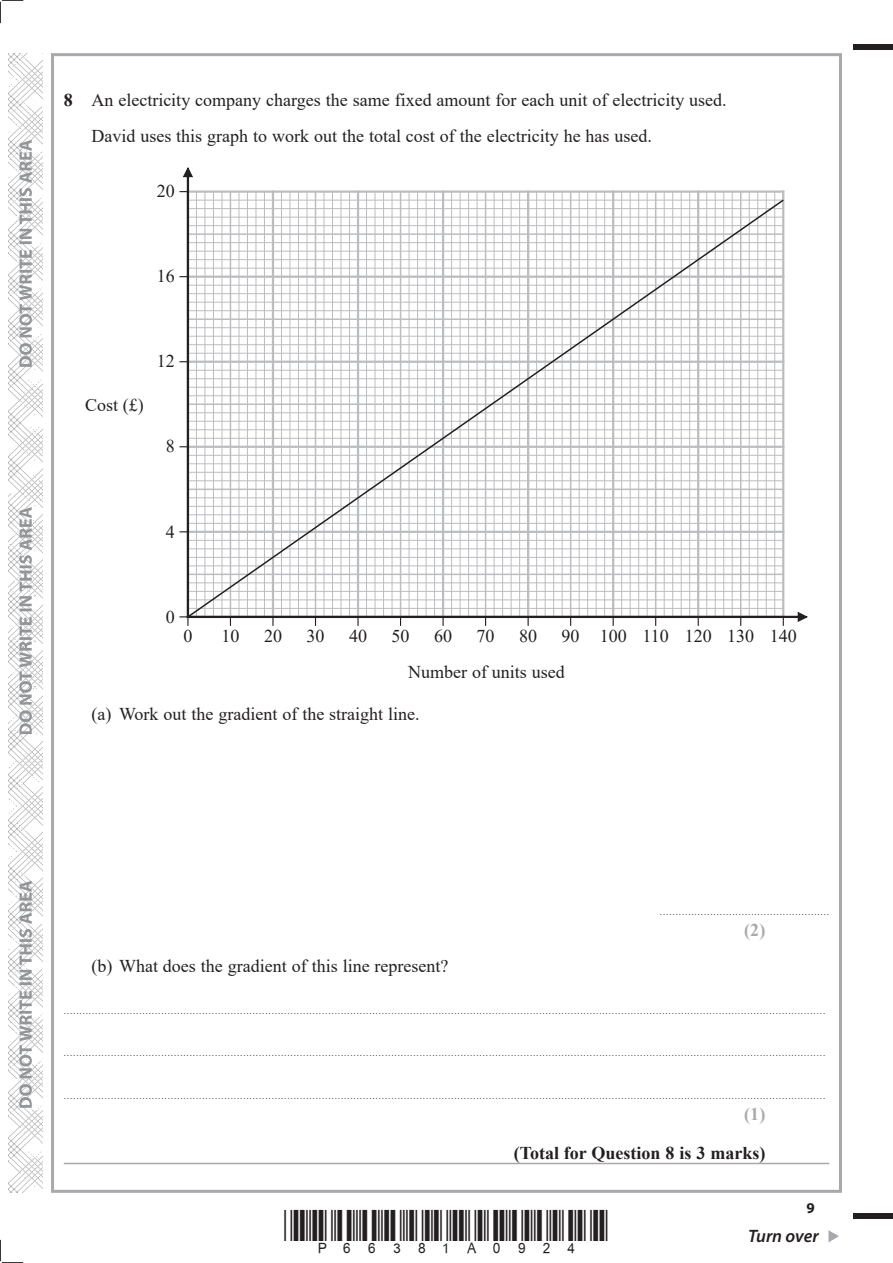
<style>
.page{position:relative;width:893px;height:1263px;background:#fff}
.page>*{position:absolute;margin:0;border:0;box-sizing:border-box;transform-origin:0 0}
.t1{font:18px/36px "Times New Roman";color:#231f20}
.t2{font:700 18px "Times New Roman";color:#231f20}
.t3{font:italic 600 18px "Myriad Pro";letter-spacing:-.005em;color:#231f20}
.t4{font:700 18px "Times New Roman";color:#a8a9ad}
.t5{font:700 15px "Myriad Pro";color:#231f20}
.t6{font:9px "Times New Roman";color:#231f20}
.s1{font-weight:700}
</style>
<div class="page">
<img style="left:9px;top:53px;width:34px;height:1140px">
<svg style="left:828px;top:1230px;width:11px;height:12px"></svg>
<div style="left:853px;top:44px;width:40px;height:5px;background:#231f20"></div>
<div style="left:853px;top:1214px;width:40px;height:5px;background:#231f20"></div>
<svg style="left:0;top:0;width:23px;height:23px"></svg>
<svg style="left:0;top:1240px;width:23px;height:23px"></svg>
<svg style="left:19px;top:140px;width:13px;height:968px"></svg>
<hr style="left:64px;top:1163px;width:765px;height:1px;background:#a8a9ad">
<hr style="left:196px;top:192px;width:1px;height:425px;background:#bcbdc0">
<hr style="left:205px;top:192px;width:1px;height:425px;background:#bcbdc0">
<hr style="left:213px;top:192px;width:1px;height:425px;background:#bcbdc0">
<hr style="left:222px;top:192px;width:1px;height:425px;background:#bcbdc0">
<hr style="left:230px;top:192px;width:1px;height:425px;background:#bcbdc0">
<hr style="left:239px;top:192px;width:1px;height:425px;background:#bcbdc0">
<hr style="left:247px;top:192px;width:1px;height:425px;background:#bcbdc0">
<hr style="left:256px;top:192px;width:1px;height:425px;background:#bcbdc0">
<hr style="left:264px;top:192px;width:1px;height:425px;background:#bcbdc0">
<hr style="left:272px;top:192px;width:2px;height:425px;background:#bcbdc0">
<hr style="left:281px;top:192px;width:1px;height:425px;background:#bcbdc0">
<hr style="left:290px;top:192px;width:1px;height:425px;background:#bcbdc0">
<hr style="left:298px;top:192px;width:1px;height:425px;background:#bcbdc0">
<hr style="left:307px;top:192px;width:1px;height:425px;background:#bcbdc0">
<hr style="left:315px;top:192px;width:1px;height:425px;background:#bcbdc0">
<hr style="left:324px;top:192px;width:1px;height:425px;background:#bcbdc0">
<hr style="left:332px;top:192px;width:1px;height:425px;background:#bcbdc0">
<hr style="left:341px;top:192px;width:1px;height:425px;background:#bcbdc0">
<hr style="left:349px;top:192px;width:1px;height:425px;background:#bcbdc0">
<hr style="left:357px;top:192px;width:2px;height:425px;background:#bcbdc0">
<hr style="left:366px;top:192px;width:1px;height:425px;background:#bcbdc0">
<hr style="left:375px;top:192px;width:1px;height:425px;background:#bcbdc0">
<hr style="left:383px;top:192px;width:1px;height:425px;background:#bcbdc0">
<hr style="left:392px;top:192px;width:1px;height:425px;background:#bcbdc0">
<hr style="left:400px;top:192px;width:1px;height:425px;background:#bcbdc0">
<hr style="left:409px;top:192px;width:1px;height:425px;background:#bcbdc0">
<hr style="left:417px;top:192px;width:1px;height:425px;background:#bcbdc0">
<hr style="left:426px;top:192px;width:1px;height:425px;background:#bcbdc0">
<hr style="left:434px;top:192px;width:1px;height:425px;background:#bcbdc0">
<hr style="left:442px;top:192px;width:2px;height:425px;background:#bcbdc0">
<hr style="left:451px;top:192px;width:1px;height:425px;background:#bcbdc0">
<hr style="left:460px;top:192px;width:1px;height:425px;background:#bcbdc0">
<hr style="left:468px;top:192px;width:1px;height:425px;background:#bcbdc0">
<hr style="left:477px;top:192px;width:1px;height:425px;background:#bcbdc0">
<hr style="left:485px;top:192px;width:1px;height:425px;background:#bcbdc0">
<hr style="left:494px;top:192px;width:1px;height:425px;background:#bcbdc0">
<hr style="left:502px;top:192px;width:1px;height:425px;background:#bcbdc0">
<hr style="left:511px;top:192px;width:1px;height:425px;background:#bcbdc0">
<hr style="left:519px;top:192px;width:1px;height:425px;background:#bcbdc0">
<hr style="left:527px;top:192px;width:2px;height:425px;background:#bcbdc0">
<hr style="left:536px;top:192px;width:1px;height:425px;background:#bcbdc0">
<hr style="left:545px;top:192px;width:1px;height:425px;background:#bcbdc0">
<hr style="left:553px;top:192px;width:1px;height:425px;background:#bcbdc0">
<hr style="left:562px;top:192px;width:1px;height:425px;background:#bcbdc0">
<hr style="left:570px;top:192px;width:1px;height:425px;background:#bcbdc0">
<hr style="left:579px;top:192px;width:1px;height:425px;background:#bcbdc0">
<hr style="left:587px;top:192px;width:1px;height:425px;background:#bcbdc0">
<hr style="left:596px;top:192px;width:1px;height:425px;background:#bcbdc0">
<hr style="left:604px;top:192px;width:1px;height:425px;background:#bcbdc0">
<hr style="left:612px;top:192px;width:2px;height:425px;background:#bcbdc0">
<hr style="left:621px;top:192px;width:1px;height:425px;background:#bcbdc0">
<hr style="left:630px;top:192px;width:1px;height:425px;background:#bcbdc0">
<hr style="left:638px;top:192px;width:1px;height:425px;background:#bcbdc0">
<hr style="left:647px;top:192px;width:1px;height:425px;background:#bcbdc0">
<hr style="left:655px;top:192px;width:1px;height:425px;background:#bcbdc0">
<hr style="left:664px;top:192px;width:1px;height:425px;background:#bcbdc0">
<hr style="left:672px;top:192px;width:1px;height:425px;background:#bcbdc0">
<hr style="left:681px;top:192px;width:1px;height:425px;background:#bcbdc0">
<hr style="left:689px;top:192px;width:1px;height:425px;background:#bcbdc0">
<hr style="left:697px;top:192px;width:2px;height:425px;background:#bcbdc0">
<hr style="left:706px;top:192px;width:1px;height:425px;background:#bcbdc0">
<hr style="left:715px;top:192px;width:1px;height:425px;background:#bcbdc0">
<hr style="left:723px;top:192px;width:1px;height:425px;background:#bcbdc0">
<hr style="left:732px;top:192px;width:1px;height:425px;background:#bcbdc0">
<hr style="left:740px;top:192px;width:1px;height:425px;background:#bcbdc0">
<hr style="left:749px;top:192px;width:1px;height:425px;background:#bcbdc0">
<hr style="left:757px;top:192px;width:1px;height:425px;background:#bcbdc0">
<hr style="left:766px;top:192px;width:1px;height:425px;background:#bcbdc0">
<hr style="left:774px;top:192px;width:1px;height:425px;background:#bcbdc0">
<hr style="left:782px;top:192px;width:2px;height:425px;background:#bcbdc0">
<hr style="left:188px;top:190px;width:595px;height:3px;background:#bcbdc0">
<svg style="left:797px;top:612px;width:11px;height:10px"></svg>
<svg style="left:183px;top:167px;width:10px;height:11px"></svg>
<hr style="left:187px;top:172px;width:2px;height:445px;background:#231f20">
<hr style="left:188px;top:616px;width:612px;height:2px;background:#231f20">
<svg style="left:186px;top:198px;width:599px;height:421px"></svg>
<svg style="left:179px;top:616px;width:9px;height:10px"></svg>
<svg style="left:272px;top:617px;width:2px;height:9px"></svg>
<svg style="left:357px;top:617px;width:2px;height:9px"></svg>
<svg style="left:442px;top:617px;width:2px;height:9px"></svg>
<h1 class="t1" style="left:91px;top:84px;width:637px;text-indent:-28px"><span class="s1">8</span> An electricity company charges the same fixed amount for each unit of electricity used.<br>David uses this graph to work out the total cost of the electricity he has used.</h1>
<h1 class="t1" style="left:157px;top:173px;width:19px">20</h1>
<h1 class="t1" style="left:157px;top:258px;width:19px">16</h1>
<h1 class="t1" style="left:85px;top:386px;width:60px">Cost (£)</h1>
<h1 class="t1" style="left:157px;top:343px;width:19px">12</h1>
<h1 class="t1" style="left:166px;top:430px;width:10px">8</h1>
<h1 class="t1" style="left:166px;top:515px;width:10px">4</h1>
<h1 class="t1" style="left:166px;top:598px;width:10px">0</h1>
<h1 class="t1" style="left:183px;top:618px;width:10px">0</h1>
<h1 class="t1" style="left:642px;top:618px;width:28px">110</h1>
<h1 class="t1" style="left:770px;top:618px;width:28px">140</h1>
<h1 class="t1" style="left:221px;top:618px;width:19px">10</h1>
<h1 class="t1" style="left:264px;top:618px;width:19px">20</h1>
<h1 class="t1" style="left:307px;top:618px;width:19px">30</h1>
<h1 class="t1" style="left:349px;top:618px;width:19px">40</h1>
<h1 class="t1" style="left:392px;top:618px;width:19px">50</h1>
<h1 class="t1" style="left:434px;top:618px;width:19px">60</h1>
<h1 class="t1" style="left:477px;top:618px;width:19px">70</h1>
<h1 class="t1" style="left:519px;top:618px;width:19px">80</h1>
<h1 class="t1" style="left:562px;top:618px;width:19px">90</h1>
<h1 class="t1" style="left:600px;top:618px;width:28px">100</h1>
<h1 class="t1" style="left:685px;top:618px;width:28px">120</h1>
<h1 class="t1" style="left:727px;top:618px;width:28px">130</h1>
<h1 class="t1" style="left:408px;top:656px;width:158px">Number of units used</h1>
<h1 class="t1" style="left:91px;top:698px;width:330px">(a) Work out the gradient of the straight line.</h1>
<p class="t6" style="left:660px;top:908px;width:171px">......................................................</p>
<h1 class="t4" style="left:744px;top:923px;width:23px">(2)</h1>
<h1 class="t1" style="left:91px;top:949px;width:359px">(b) What does the gradient of this line represent?</h1>
<p class="t6" style="left:64px;top:1008px;width:763px">..................................................................................................................................................................................................................................................</p>
<p class="t6" style="left:64px;top:1050px;width:763px">..................................................................................................................................................................................................................................................</p>
<p class="t6" style="left:64px;top:1092px;width:763px">..................................................................................................................................................................................................................................................</p>
<h1 class="t4" style="left:744px;top:1107px;width:23px">(1)</h1>
<h1 class="t2" style="left:514px;top:1146px;width:253px">(Total for Question 8 is 3 marks)</h1>
<h2 class="t5" style="left:806px;top:1203px;width:10px">9</h2>
<h1 class="t3" style="left:748px;top:1226px;width:72px">Turn over</h1>
</div>
